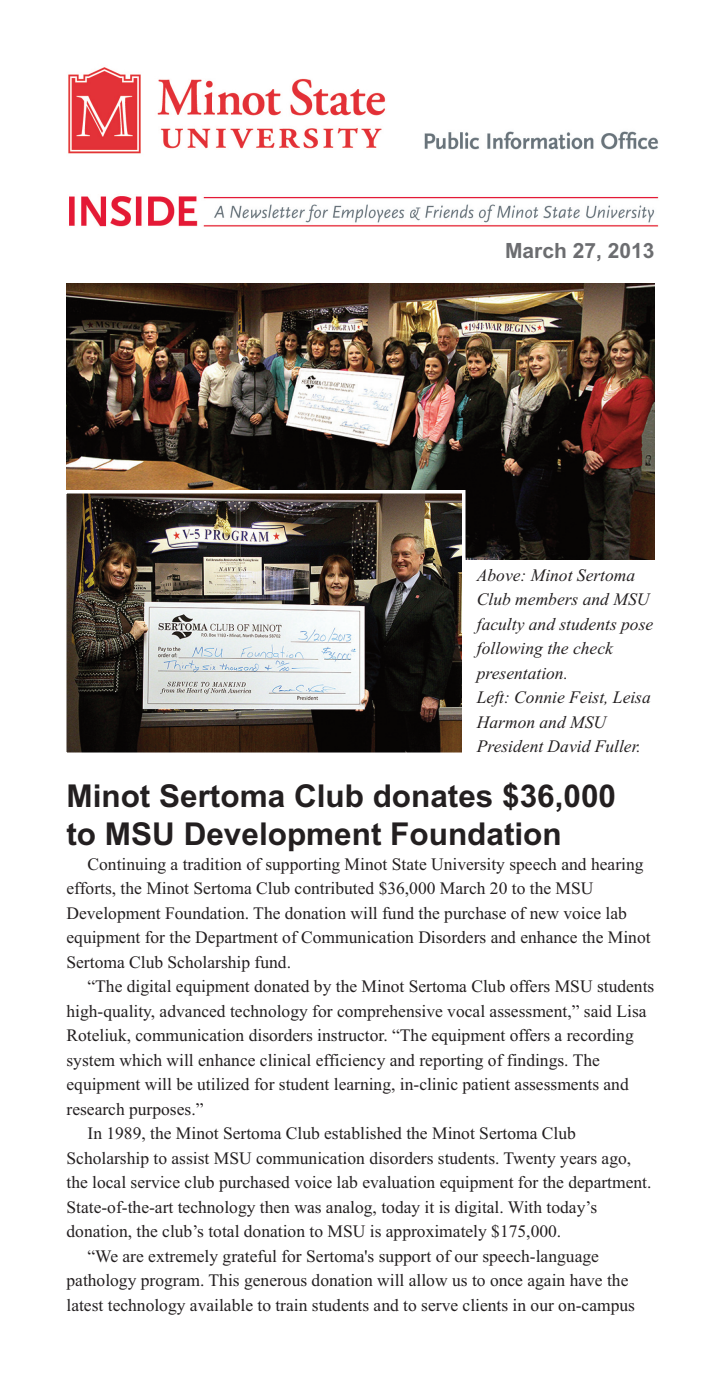
<style>
.page{position:relative;width:714px;height:1386px;background:#fff}
.page>*{position:absolute;margin:0;border:0;box-sizing:border-box;transform-origin:0 0}
.t1{font:700 31.5px/38.5px "Arial";color:#231f20}
.t2{font:700 21px "Arial";color:#6c6d70}
.t3{font:17.5px/24.5px "Times New Roman";color:#231f20}
.t4{font:italic 17.5px/24.5px "Times New Roman";color:#231f20}
</style>
<div class="page">
<img style="left:68px;top:67px;width:591px;height:160px">
<img style="left:66px;top:284px;width:588px;height:276px">
<img style="left:68px;top:495px;width:393px;height:256px">
<div style="left:63px;top:490px;width:403px;height:266px;border:4px solid #fff"></div>
<p class="t2" style="left:505px;top:239px;width:151px">March 27, 2013</p>
<p class="t4" style="left:477px;top:563px;width:178px">Above: Minot Sertoma<br>Club members and MSU faculty and students pose following the check presentation.<br>Left: Connie Feist, Leisa<br>Harmon and MSU<br>President David Fuller.</p>
<h1 class="t1" style="left:66px;top:776px;width:551px">Minot Sertoma Club donates $36,000 to MSU Development Foundation</h1>
<p class="t3" style="left:66px;top:851px;width:586px;text-indent:21px">Continuing a tradition of supporting Minot State University speech and hearing efforts, the Minot Sertoma Club contributed $36,000 March 20 to the MSU Development Foundation. The donation will fund the purchase of new voice lab equipment for the Department of Communication Disorders and enhance the Minot Sertoma Club Scholarship fund.</p>
<p class="t3" style="left:87px;top:974px;width:568px">“The digital equipment donated by the Minot Sertoma Club offers MSU students</p>
<p class="t3" style="left:67px;top:998px;width:582px">high-quality, advanced technology for comprehensive vocal assessment,” said Lisa</p>
<p class="t3" style="left:67px;top:1023px;width:569px">Roteliuk, communication disorders instructor. “The equipment offers a recording</p>
<p class="t3" style="left:67px;top:1047px;width:535px">system which will enhance clinical efficiency and reporting of findings. The</p>
<p class="t3" style="left:67px;top:1072px;width:564px">equipment will be utilized for student learning, in-clinic patient assessments and</p>
<p class="t3" style="left:67px;top:1096px;width:139px">research purposes.”</p>
<p class="t3" style="left:88px;top:1121px;width:490px">In 1989, the Minot Sertoma Club established the Minot Sertoma Club</p>
<p class="t3" style="left:67px;top:1145px;width:566px">Scholarship to assist MSU communication disorders students. Twenty years ago,</p>
<p class="t3" style="left:67px;top:1170px;width:587px">the local service club purchased voice lab evaluation equipment for the department.</p>
<p class="t3" style="left:67px;top:1194px;width:532px">State-of-the-art technology then was analog, today it is digital. With today’s</p>
<p class="t3" style="left:67px;top:1219px;width:496px">donation, the club’s total donation to MSU is approximately $175,000.</p>
<p class="t3" style="left:87px;top:1243px;width:513px">“We are extremely grateful for Sertoma's support of our speech-language</p>
<p class="t3" style="left:66px;top:1268px;width:563px">pathology program. This generous donation will allow us to once again have the</p>
<p class="t3" style="left:66px;top:1292px;width:570px">latest technology available to train students and to serve clients in our on-campus</p>
</div>
